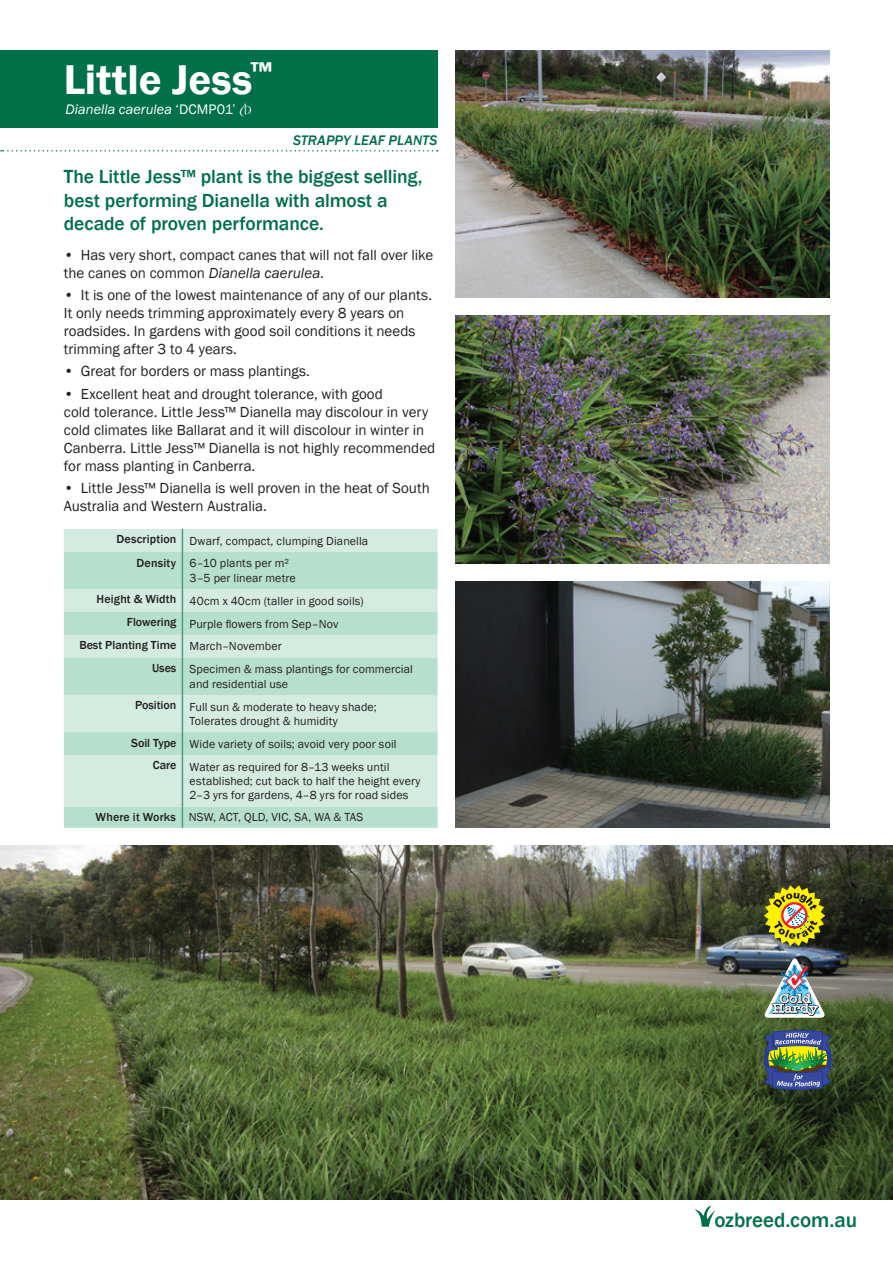
<style>
.page{position:relative;width:893px;height:1263px;background:#fff}
.page>*{position:absolute;margin:0;border:0;box-sizing:border-box;transform-origin:0 0}
.Plant_Heading{font:600 42.75px "Franklin Gothic";letter-spacing:.005em;color:#fff}
.Plant_Species{font:500 21px "Franklin Gothic";color:#007049}
.Subheading{font:500 19.5px/23.4px "Franklin Gothic";letter-spacing:-.005em;color:#007049}
.t1{font:15px/18px "Franklin Gothic";color:#231f20}
.Plant_Species-2{font:italic 14.25px "Franklin Gothic";color:#fff}
.Plant_Species-3{font:italic 500 14.25px "Franklin Gothic";letter-spacing:.01em;color:#007049}
.Table_Right{font:12px/14.4px "Franklin Gothic";letter-spacing:.01em;color:#231f20}
.Table_Bold{font:500 12px "Franklin Gothic";color:#231f20}
.s1{font-style:normal}
.s2{font-family:"PB Rsfont";font-style:normal}
.s3{font-style:italic}
</style>
<div class="page">
<img style="left:456px;top:581px;width:373px;height:247px">
<img style="left:456px;top:315px;width:373px;height:248px">
<img style="left:456px;top:51px;width:373px;height:247px">
<div style="left:0;top:51px;width:437px;height:77px;background:#007049"></div>
<svg style="left:1px;top:150px;width:437px;height:1px"></svg>
<svg style="left:694px;top:1205px;width:21px;height:22px"></svg>
<img style="left:0;top:846px;width:893px;height:353px">
<img style="left:764px;top:957px;width:61px;height:61px">
<svg style="left:764px;top:885px;width:61px;height:61px;background:#a3952c"></svg>
<div style="left:64px;top:529px;width:374px;height:23px;background:#d3ebe0"></div>
<svg style="left:64px;top:552px;width:374px;height:276px;background:#c4e4d6"></svg>
<svg style="left:182px;top:529px;width:1px;height:23px"></svg>
<hr style="left:182px;top:552px;width:1px;height:37px;background:#4b9b81">
<svg style="left:182px;top:589px;width:1px;height:69px"></svg>
<hr style="left:182px;top:658px;width:1px;height:37px;background:#4b9b81">
<hr style="left:182px;top:695px;width:1px;height:37px;background:#4b9b81">
<svg style="left:182px;top:732px;width:1px;height:23px"></svg>
<hr style="left:182px;top:755px;width:1px;height:52px;background:#4b9b81">
<svg style="left:182px;top:807px;width:1px;height:21px"></svg>
<img style="left:764px;top:1030px;width:68px;height:60px">
<p class="Plant_Heading" style="left:64px;top:53px;width:210px">Little Jess<sup>™</sup></p>
<p class="Plant_Species-2" style="left:66px;top:100px;width:188px">Dianella caerulea <span class="s1">‘DCMP01’</span> <span class="s2">A</span></p>
<p class="Plant_Species-3" style="left:293px;top:131px;width:146px">STRAPPY LEAF PLANTS</p>
<p class="Subheading" style="left:64px;top:165px;width:360px">The Little Jess™ plant is the biggest selling, best performing Dianella with almost a decade of proven performance.</p>
<p class="t1" style="left:64px;top:246px;width:371px">• Has very short, compact canes that will not fall over like the canes on common <span class="s3">Dianella caerulea</span>.</p>
<p class="t1" style="left:64px;top:286px;width:370px">• It is one of the lowest maintenance of any of our plants.<br>It only needs trimming approximately every 8 years on roadsides. In gardens with good soil conditions it needs trimming after 3 to 4 years.</p>
<p class="t1" style="left:64px;top:363px;width:248px">• Great for borders or mass plantings.</p>
<p class="t1" style="left:64px;top:385px;width:373px">• Excellent heat and drought tolerance, with good<br>cold tolerance. Little Jess™ Dianella may discolour in very cold climates like Ballarat and it will discolour in winter in Canberra. Little Jess™ Dianella is not highly recommended for mass planting in Canberra.</p>
<p class="t1" style="left:64px;top:479px;width:367px">• Little Jess™ Dianella is well proven in the heat of South<br>Australia and Western Australia.</p>
<p class="Table_Bold" style="left:116px;top:532px;width:61px">Description</p>
<p class="Table_Right" style="left:190px;top:534px;width:180px">Dwarf, compact, clumping Dianella</p>
<p class="Table_Bold" style="left:137px;top:555px;width:41px">Density</p>
<p class="Table_Right" style="left:190px;top:556px;width:101px">6–10 plants per m²</p>
<p class="Table_Right" style="left:190px;top:571px;width:108px">3–5 per linear metre</p>
<p class="Table_Bold" style="left:97px;top:592px;width:81px">Height &amp; Width</p>
<p class="Table_Right" style="left:190px;top:594px;width:176px">40cm x 40cm (taller in good soils)</p>
<p class="Table_Bold" style="left:127px;top:615px;width:51px">Flowering</p>
<p class="Table_Right" style="left:190px;top:617px;width:150px">Purple flowers from Sep–Nov</p>
<p class="Table_Bold" style="left:79px;top:638px;width:98px">Best Planting Time</p>
<p class="Table_Right" style="left:190px;top:639px;width:94px">March–November</p>
<p class="Table_Bold" style="left:152px;top:661px;width:26px">Uses</p>
<p class="Table_Right" style="left:190px;top:662px;width:225px">Specimen &amp; mass plantings for commercial and residential use</p>
<p class="Table_Bold" style="left:135px;top:698px;width:43px">Position</p>
<p class="Table_Right" style="left:190px;top:700px;width:189px">Full sun &amp; moderate to heavy shade;</p>
<p class="Table_Right" style="left:190px;top:714px;width:150px">Tolerates drought &amp; humidity</p>
<p class="Table_Bold" style="left:131px;top:735px;width:47px">Soil Type</p>
<p class="Table_Right" style="left:190px;top:737px;width:208px">Wide variety of soils; avoid very poor soil</p>
<p class="Table_Bold" style="left:153px;top:758px;width:25px">Care</p>
<p class="Table_Right" style="left:190px;top:760px;width:232px">Water as required for 8–13 weeks until established; cut back to half the height every<br>2–3 yrs for gardens, 4–8 yrs for road sides</p>
<p class="Table_Bold" style="left:96px;top:810px;width:82px">Where it Works</p>
<p class="Table_Right" style="left:189px;top:810px;width:176px">NSW, ACT, QLD, VIC, SA, WA &amp; TAS</p>
<p class="Plant_Species" style="left:714px;top:1207px;width:144px">ozbreed.com.au</p>
</div>
